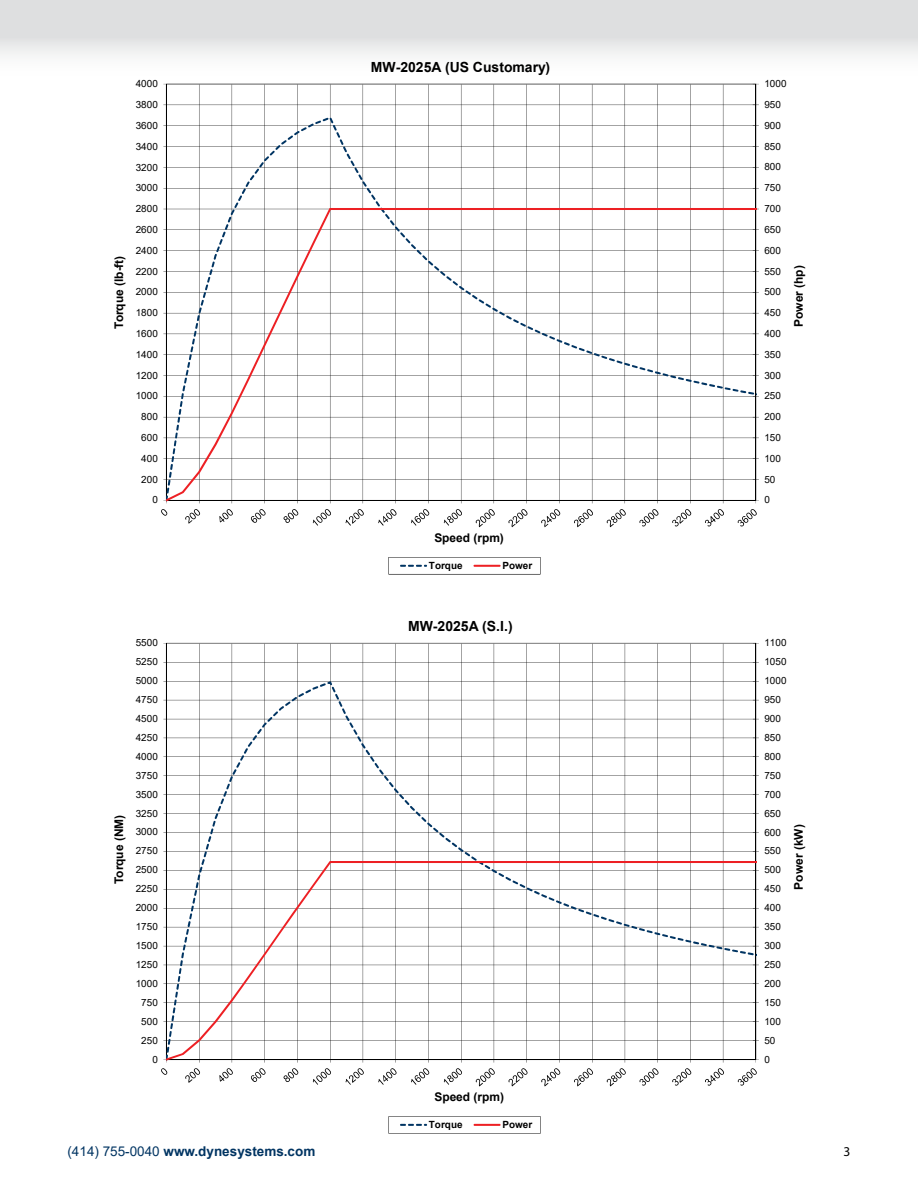
<style>
.page{position:relative;width:918px;height:1188px;background:#fff}
.page>*{position:absolute;margin:0;border:0;box-sizing:border-box;transform-origin:0 0}
.t1{font:700 13.95px "Arial";color:#000}
.t2{font:700 13.5px "Arial";color:#003462}
.t3{font:13.5px "Myriad Pro";color:#000}
.t4{font:700 12px "Arial";color:#000}
.t5{font:9.9px "Arial";color:#000}
.t6{font:700 9.9px "Arial";letter-spacing:.005em;color:#000}
.s1{font-weight:400}
</style>
<div class="page">
<div style="left:0;top:0;width:918px;height:78px;background:linear-gradient(to bottom,#d4d6d7,#fdfefd)"></div>
<svg style="left:167px;top:84px;width:589px;height:34px"></svg>
<hr style="left:756px;top:84px;width:1px;height:416px;background:#000">
<hr style="left:166px;top:84px;width:1px;height:416px;background:#000">
<svg style="left:167px;top:118px;width:589px;height:90px"></svg>
<svg style="left:166px;top:208px;width:590px;height:293px"></svg>
<svg style="left:161px;top:509px;width:6px;height:7px"></svg>
<svg style="left:185px;top:509px;width:15px;height:15px"></svg>
<svg style="left:219px;top:509px;width:14px;height:14px"></svg>
<svg style="left:251px;top:509px;width:15px;height:14px"></svg>
<svg style="left:284px;top:509px;width:14px;height:14px"></svg>
<svg style="left:313px;top:509px;width:18px;height:17px"></svg>
<svg style="left:346px;top:509px;width:18px;height:17px"></svg>
<svg style="left:378px;top:509px;width:18px;height:17px"></svg>
<svg style="left:411px;top:509px;width:18px;height:17px"></svg>
<svg style="left:444px;top:509px;width:18px;height:17px"></svg>
<svg style="left:476px;top:509px;width:19px;height:18px"></svg>
<svg style="left:508px;top:509px;width:19px;height:18px"></svg>
<svg style="left:541px;top:509px;width:19px;height:18px"></svg>
<svg style="left:574px;top:509px;width:19px;height:18px"></svg>
<svg style="left:607px;top:509px;width:19px;height:18px"></svg>
<svg style="left:639px;top:509px;width:19px;height:17px"></svg>
<svg style="left:672px;top:509px;width:19px;height:17px"></svg>
<svg style="left:705px;top:509px;width:19px;height:17px"></svg>
<svg style="left:738px;top:509px;width:19px;height:17px"></svg>
<svg style="left:388px;top:557px;width:152px;height:18px"></svg>
<hr style="left:474px;top:565px;width:27px;height:2px;background:#ed2024">
<svg style="left:167px;top:643px;width:589px;height:38px"></svg>
<hr style="left:756px;top:643px;width:1px;height:417px;background:#000">
<hr style="left:166px;top:643px;width:1px;height:417px;background:#000">
<svg style="left:167px;top:681px;width:589px;height:180px"></svg>
<svg style="left:166px;top:861px;width:590px;height:199px"></svg>
<svg style="left:161px;top:1059px;width:6px;height:16px"></svg>
<svg style="left:185px;top:1060px;width:15px;height:23px"></svg>
<svg style="left:219px;top:1060px;width:14px;height:22px"></svg>
<svg style="left:251px;top:1060px;width:15px;height:22px"></svg>
<svg style="left:284px;top:1060px;width:14px;height:22px"></svg>
<svg style="left:313px;top:1060px;width:18px;height:25px"></svg>
<svg style="left:346px;top:1060px;width:18px;height:25px"></svg>
<svg style="left:378px;top:1060px;width:19px;height:25px"></svg>
<svg style="left:411px;top:1060px;width:18px;height:25px"></svg>
<svg style="left:444px;top:1060px;width:18px;height:25px"></svg>
<svg style="left:476px;top:1060px;width:19px;height:26px"></svg>
<svg style="left:508px;top:1060px;width:20px;height:26px"></svg>
<svg style="left:541px;top:1060px;width:19px;height:26px"></svg>
<svg style="left:574px;top:1060px;width:19px;height:26px"></svg>
<svg style="left:607px;top:1060px;width:19px;height:26px"></svg>
<svg style="left:639px;top:1060px;width:20px;height:26px"></svg>
<svg style="left:672px;top:1060px;width:19px;height:26px"></svg>
<svg style="left:705px;top:1060px;width:19px;height:26px"></svg>
<svg style="left:738px;top:1059px;width:21px;height:27px"></svg>
<svg style="left:389px;top:1116px;width:152px;height:18px"></svg>
<hr style="left:474px;top:1124px;width:27px;height:2px;background:#ed2024">
<p class="t1" style="left:371px;top:57px;width:181px">MW-2025A (US Customary)</p>
<p class="t5" style="left:136px;top:77px;width:24px">4000</p>
<p class="t5" style="left:764px;top:77px;width:24px">1000</p>
<p class="t5" style="left:136px;top:98px;width:24px">3800</p>
<p class="t5" style="left:764px;top:98px;width:18px">950</p>
<p class="t5" style="left:136px;top:119px;width:24px">3600</p>
<p class="t5" style="left:764px;top:119px;width:18px">900</p>
<p class="t5" style="left:136px;top:139px;width:24px">3400</p>
<p class="t5" style="left:764px;top:139px;width:18px">850</p>
<p class="t5" style="left:136px;top:160px;width:24px">3200</p>
<p class="t5" style="left:764px;top:160px;width:18px">800</p>
<p class="t5" style="left:136px;top:181px;width:24px">3000</p>
<p class="t5" style="left:764px;top:181px;width:18px">750</p>
<p class="t5" style="left:136px;top:202px;width:24px">2800</p>
<p class="t5" style="left:764px;top:202px;width:18px">700</p>
<p class="t5" style="left:136px;top:223px;width:24px">2600</p>
<p class="t5" style="left:764px;top:223px;width:18px">650</p>
<p class="t5" style="left:136px;top:244px;width:24px">2400</p>
<p class="t5" style="left:764px;top:243px;width:18px">600</p>
<p class="t4" style="left:110px;top:329px;width:75px;rotate:-90deg">Torque (lb-ft)</p>
<p class="t4" style="left:790px;top:327px;width:63px;rotate:-90deg">Power (hp)</p>
<p class="t5" style="left:764px;top:264px;width:18px">550</p>
<p class="t5" style="left:136px;top:264px;width:24px">2200</p>
<p class="t5" style="left:764px;top:285px;width:18px">500</p>
<p class="t5" style="left:136px;top:285px;width:24px">2000</p>
<p class="t5" style="left:764px;top:306px;width:18px">450</p>
<p class="t5" style="left:136px;top:306px;width:24px">1800</p>
<p class="t5" style="left:764px;top:327px;width:18px">400</p>
<p class="t5" style="left:136px;top:327px;width:24px">1600</p>
<p class="t5" style="left:136px;top:348px;width:24px">1400</p>
<p class="t5" style="left:136px;top:368px;width:24px">1200</p>
<p class="t5" style="left:136px;top:389px;width:24px">1000</p>
<p class="t5" style="left:141px;top:410px;width:18px">800</p>
<p class="t5" style="left:141px;top:431px;width:18px">600</p>
<p class="t5" style="left:141px;top:452px;width:18px">400</p>
<p class="t5" style="left:141px;top:472px;width:18px">200</p>
<p class="t5" style="left:152px;top:493px;width:7px">0</p>
<p class="t4" style="left:110px;top:884px;width:71px;rotate:-90deg">Torque (NM)</p>
<p class="t5" style="left:136px;top:636px;width:24px">5500</p>
<p class="t5" style="left:136px;top:655px;width:24px">5250</p>
<p class="t5" style="left:136px;top:674px;width:24px">5000</p>
<p class="t5" style="left:136px;top:693px;width:24px">4750</p>
<p class="t5" style="left:136px;top:712px;width:24px">4500</p>
<p class="t5" style="left:136px;top:731px;width:24px">4250</p>
<p class="t5" style="left:136px;top:749px;width:24px">4000</p>
<p class="t5" style="left:136px;top:768px;width:24px">3750</p>
<p class="t5" style="left:136px;top:787px;width:24px">3500</p>
<p class="t5" style="left:136px;top:806px;width:24px">3250</p>
<p class="t5" style="left:136px;top:825px;width:24px">3000</p>
<p class="t5" style="left:136px;top:844px;width:24px">2750</p>
<p class="t5" style="left:136px;top:863px;width:24px">2500</p>
<p class="t5" style="left:136px;top:882px;width:24px">2250</p>
<p class="t5" style="left:136px;top:901px;width:24px">2000</p>
<p class="t5" style="left:136px;top:920px;width:24px">1750</p>
<p class="t5" style="left:136px;top:939px;width:24px">1500</p>
<p class="t5" style="left:136px;top:958px;width:24px">1250</p>
<p class="t5" style="left:136px;top:976px;width:24px">1000</p>
<p class="t5" style="left:141px;top:995px;width:18px">750</p>
<p class="t5" style="left:141px;top:1014px;width:18px">500</p>
<p class="t5" style="left:141px;top:1033px;width:18px">250</p>
<p class="t5" style="left:152px;top:1052px;width:7px">0</p>
<p class="t4" style="left:434px;top:530px;width:71px">Speed (rpm)</p>
<p class="t6" style="left:429px;top:558px;width:35px">Torque</p>
<p class="t6" style="left:502px;top:558px;width:31px">Power</p>
<p class="t1" style="left:408px;top:616px;width:106px">MW-2025A (S.I.)</p>
<p class="t4" style="left:434px;top:1089px;width:71px">Speed (rpm)</p>
<p class="t6" style="left:429px;top:1117px;width:35px">Torque</p>
<p class="t6" style="left:502px;top:1117px;width:31px">Power</p>
<p class="t5" style="left:764px;top:347px;width:18px">350</p>
<p class="t5" style="left:764px;top:368px;width:18px">300</p>
<p class="t5" style="left:764px;top:389px;width:18px">250</p>
<p class="t5" style="left:764px;top:410px;width:18px">200</p>
<p class="t5" style="left:764px;top:431px;width:18px">150</p>
<p class="t5" style="left:764px;top:452px;width:18px">100</p>
<p class="t5" style="left:764px;top:472px;width:13px">50</p>
<p class="t5" style="left:764px;top:493px;width:7px">0</p>
<p class="t5" style="left:764px;top:636px;width:24px">1100</p>
<p class="t5" style="left:764px;top:655px;width:24px">1050</p>
<p class="t5" style="left:764px;top:674px;width:24px">1000</p>
<p class="t5" style="left:764px;top:693px;width:18px">950</p>
<p class="t5" style="left:764px;top:712px;width:18px">900</p>
<p class="t5" style="left:764px;top:731px;width:18px">850</p>
<p class="t5" style="left:764px;top:749px;width:18px">800</p>
<p class="t5" style="left:764px;top:768px;width:18px">750</p>
<p class="t5" style="left:764px;top:787px;width:18px">700</p>
<p class="t5" style="left:764px;top:806px;width:18px">650</p>
<p class="t5" style="left:764px;top:825px;width:18px">600</p>
<p class="t5" style="left:764px;top:844px;width:18px">550</p>
<p class="t5" style="left:764px;top:863px;width:18px">500</p>
<p class="t5" style="left:764px;top:882px;width:18px">450</p>
<p class="t5" style="left:764px;top:901px;width:18px">400</p>
<p class="t5" style="left:764px;top:920px;width:18px">350</p>
<p class="t5" style="left:764px;top:939px;width:18px">300</p>
<p class="t5" style="left:764px;top:958px;width:18px">250</p>
<p class="t5" style="left:764px;top:977px;width:18px">200</p>
<p class="t5" style="left:764px;top:996px;width:18px">150</p>
<p class="t5" style="left:764px;top:1014px;width:18px">100</p>
<p class="t5" style="left:764px;top:1033px;width:13px">50</p>
<p class="t5" style="left:764px;top:1052px;width:7px">0</p>
<p class="t4" style="left:790px;top:890px;width:67px;rotate:-90deg">Power (kW)</p>
<h2 class="t2" style="left:68px;top:1142px;width:249px"><span class="s1">(414) 755-0040</span> www.dynesystems.com</h2>
<h2 class="t3" style="left:844px;top:1143px;width:8px">3</h2>
</div>
